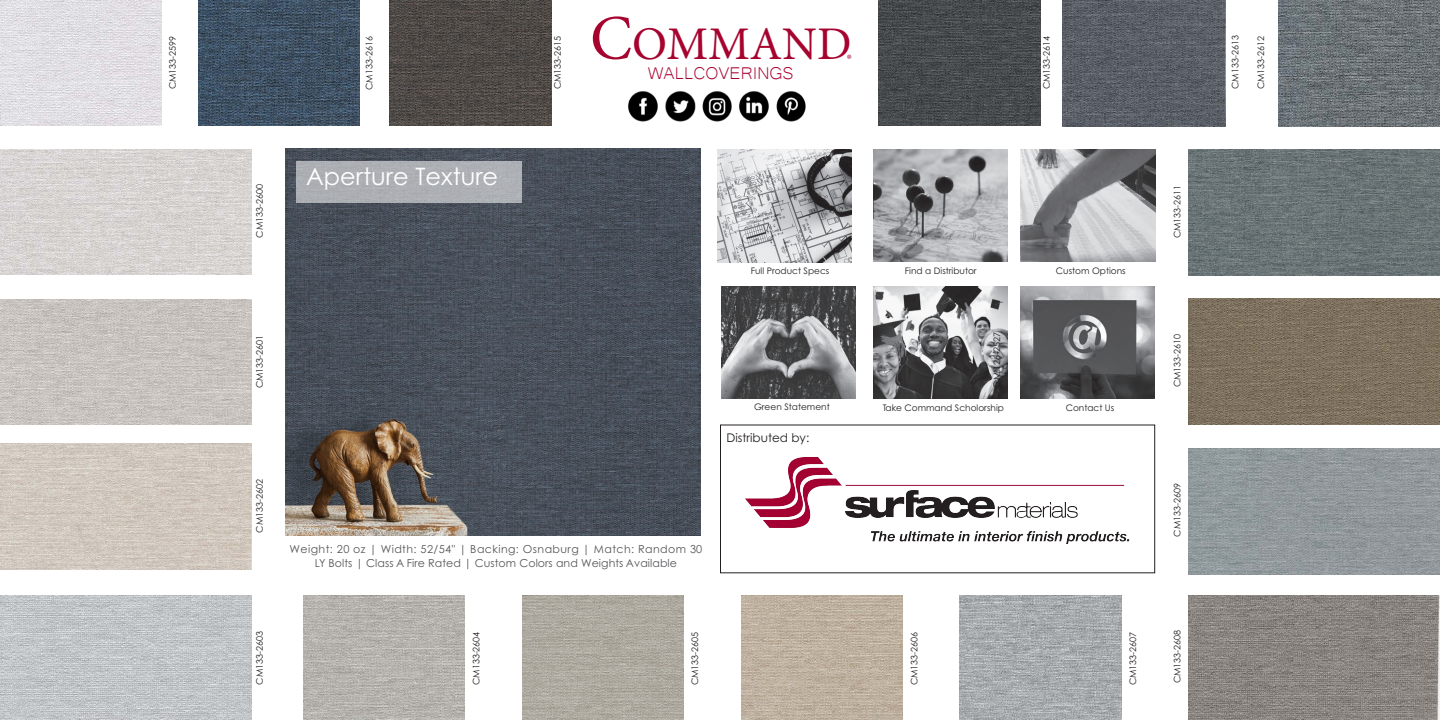
<style>
.page{position:relative;width:1440px;height:720px;background:#fff}
.page>*{position:absolute;margin:0;border:0;box-sizing:border-box;transform-origin:0 0}
.t1{font:46.8px "Minion Pro";color:#a7032f}
.t2{font:24px "Century Gothic Pro";color:#fff}
.t3{font:22px "Microsoft Yi Baiti";color:#a7032f}
.t4{font:15.6px "Minion Pro";color:#a7032f}
.t5{font:12px "Century Gothic Pro";color:#231f20}
.t6{font:11px/14.4px "Century Gothic Pro";letter-spacing:.005em;color:#57585a;text-align:center}
.t7{font:9px "Century Gothic Pro";color:#231f20}
.s1{font-size:63.4px}
</style>
<div class="page">
<img style="left:285px;top:148px;width:416px;height:387px">
<img style="left:1189px;top:149px;width:251px;height:126px">
<img style="left:1189px;top:298px;width:251px;height:126px">
<img style="left:1189px;top:448px;width:251px;height:126px">
<img style="left:873px;top:286px;width:134px;height:112px">
<img style="left:873px;top:150px;width:134px;height:112px">
<img style="left:721px;top:286px;width:135px;height:112px">
<img style="left:718px;top:150px;width:134px;height:112px">
<img style="left:1021px;top:286px;width:134px;height:113px">
<img style="left:1021px;top:150px;width:134px;height:112px">
<div style="left:296px;top:161px;width:226px;height:41px;background:#acb0b4"></div>
<img style="left:0;top:0;width:161px;height:126px">
<img style="left:0;top:149px;width:252px;height:126px">
<img style="left:0;top:299px;width:252px;height:126px">
<img style="left:0;top:443px;width:252px;height:126px">
<img style="left:0;top:595px;width:252px;height:124px">
<img style="left:1189px;top:595px;width:251px;height:125px">
<img style="left:1063px;top:0;width:162px;height:126px">
<img style="left:303px;top:596px;width:162px;height:123px">
<img style="left:522px;top:596px;width:161px;height:123px">
<img style="left:741px;top:596px;width:162px;height:123px">
<img style="left:960px;top:596px;width:161px;height:124px">
<img style="left:198px;top:0;width:162px;height:126px">
<img style="left:390px;top:0;width:161px;height:126px">
<img style="left:879px;top:0;width:161px;height:126px">
<img style="left:1279px;top:0;width:161px;height:126px">
<img style="left:745px;top:457px;width:385px;height:87px">
<img style="left:628px;top:91px;width:68px;height:31px">
<img style="left:702px;top:91px;width:67px;height:31px">
<img style="left:776px;top:91px;width:30px;height:31px">
<p class="t7" style="left:167px;top:89px;width:55px;rotate:-90deg">CM133-2599</p>
<h1 class="t1" style="left:590px;top:12px;width:263px"><span class="s1">C</span>OMMAND</h1>
<p class="t7" style="left:364px;top:90px;width:55px;rotate:-90deg">CM133-2616</p>
<p class="t7" style="left:552px;top:89px;width:55px;rotate:-90deg">CM133-2615</p>
<p class="t7" style="left:1041px;top:89px;width:55px;rotate:-90deg">CM133-2614</p>
<p class="t7" style="left:1230px;top:89px;width:55px;rotate:-90deg">CM133-2613</p>
<h3 class="t4" style="left:847px;top:49px;width:7px">®</h3>
<h3 class="t3" style="left:648px;top:60px;width:147px">WALLCOVERINGS</h3>
<p class="t7" style="left:1255px;top:89px;width:55px;rotate:-90deg">CM133-2612</p>
<p class="t7" style="left:254px;top:238px;width:55px;rotate:-90deg">CM133-2600</p>
<p class="t7" style="left:254px;top:388px;width:55px;rotate:-90deg">CM133-2601</p>
<p class="t7" style="left:254px;top:533px;width:55px;rotate:-90deg">CM133-2602</p>
<p class="t2" style="left:306px;top:162px;width:194px">Aperture Texture</p>
<p class="t7" style="left:751px;top:265px;width:80px">Full Product Specs</p>
<p class="t7" style="left:905px;top:266px;width:73px">Find a Distributor</p>
<p class="t7" style="left:1056px;top:266px;width:71px">Custom Options</p>
<p class="t7" style="left:991px;top:388px;width:57px;rotate:-90deg">CMI126-2527</p>
<p class="t7" style="left:754px;top:402px;width:77px">Green Statement</p>
<p class="t7" style="left:883px;top:402px;width:123px">Take Command Scholorship</p>
<p class="t7" style="left:1066px;top:402px;width:50px">Contact Us</p>
<p class="t5" style="left:727px;top:430px;width:84px">Distributed by:</p>
<p class="t6" style="left:290px;top:542px;width:414px">Weight: 20 oz | Width: 52/54" | Backing: Osnaburg | Match: Random 30<br>LY Bolts | Class A Fire Rated | Custom Colors and Weights Available</p>
<p class="t7" style="left:1172px;top:238px;width:55px;rotate:-90deg">CM133-2611</p>
<p class="t7" style="left:1172px;top:387px;width:55px;rotate:-90deg">CM133-2610</p>
<p class="t7" style="left:1172px;top:537px;width:55px;rotate:-90deg">CM133-2609</p>
<p class="t7" style="left:254px;top:685px;width:55px;rotate:-90deg">CM133-2603</p>
<p class="t7" style="left:1172px;top:683px;width:55px;rotate:-90deg">CM133-2608</p>
<p class="t7" style="left:471px;top:685px;width:55px;rotate:-90deg">CM133-2604</p>
<p class="t7" style="left:689px;top:685px;width:55px;rotate:-90deg">CM133-2605</p>
<p class="t7" style="left:909px;top:685px;width:55px;rotate:-90deg">CM133-2606</p>
<p class="t7" style="left:1127px;top:685px;width:55px;rotate:-90deg">CM133-2607</p>
</div>
